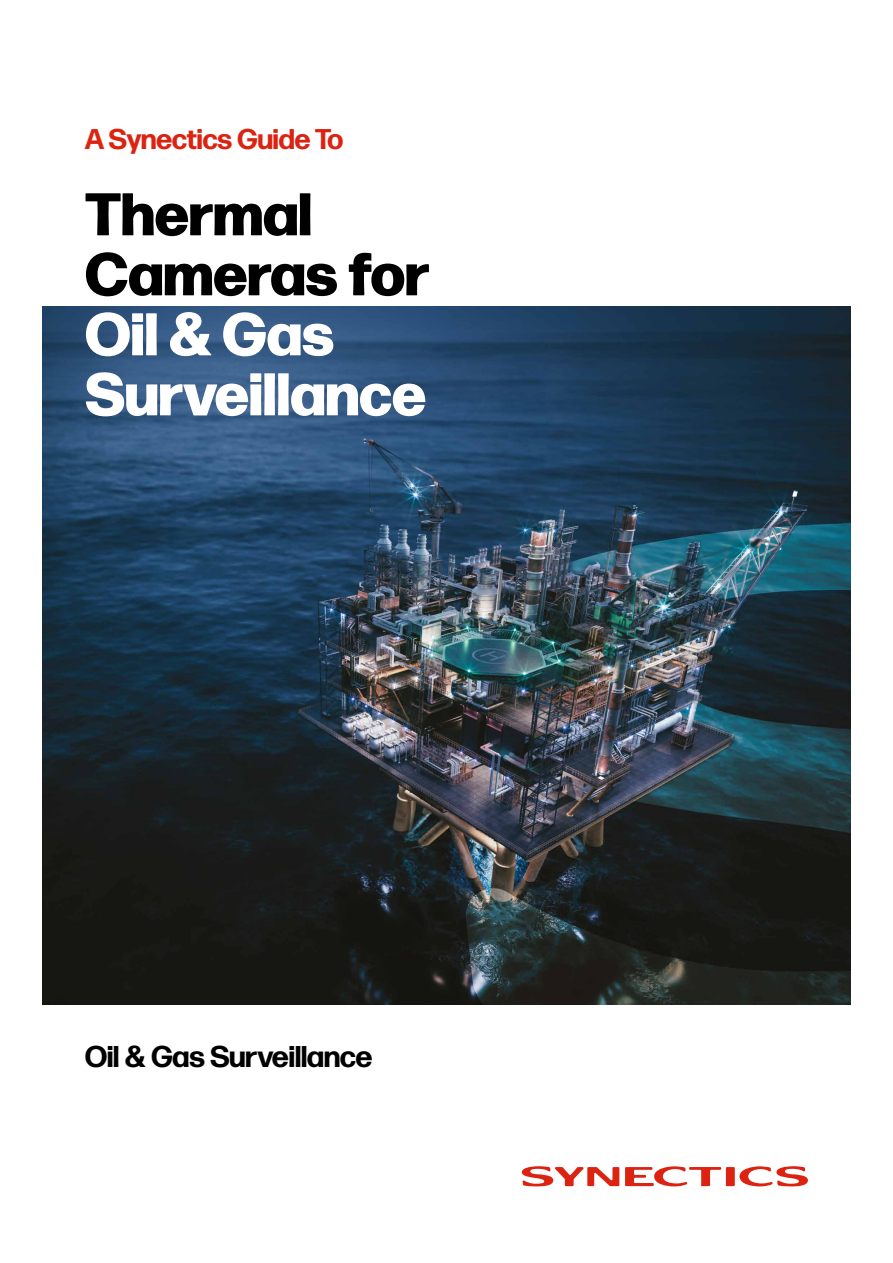
<style>
.page{position:relative;width:893px;height:1263px;background:#fff}
.page>*{position:absolute;margin:0;border:0;box-sizing:border-box;transform-origin:0 0}
.t1{font:800 60px/60px "Forma DJR Display";color:#fff}
.t2{font:800 60px/60px "Forma DJR Display";color:#000}
.t3{font:700 30px "Forma DJR Display";color:#000}
.t4{font:700 28.5px "Forma DJR Display";color:#dc2311}
</style>
<div class="page">
<img style="left:43px;top:306px;width:807px;height:698px">
<svg style="left:625px;top:1166px;width:183px;height:20px"></svg>
<svg style="left:522px;top:1166px;width:97px;height:20px"></svg>
<p class="t4" style="left:85px;top:121px;width:260px">A Synectics Guide To</p>
<h1 class="t2" style="left:85px;top:180px;width:346px">Thermal<br>Cameras for</h1>
<h1 class="t1" style="left:85px;top:300px;width:342px">Oil &amp; Gas<br>Surveillance</h1>
<p class="t3" style="left:85px;top:1038px;width:289px">Oil &amp; Gas Surveillance</p>
</div>
